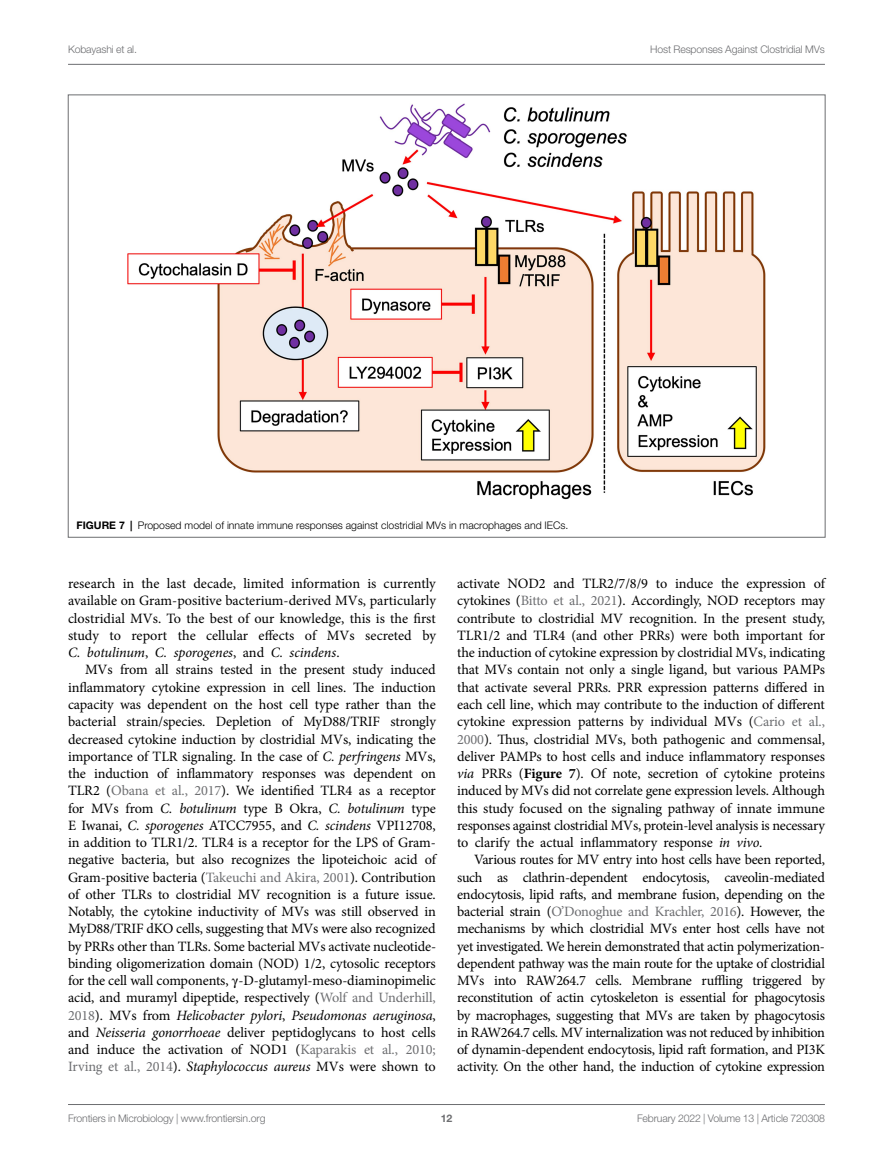
<style>
.page{position:relative;width:893px;height:1170px;background:#fff}
.page>*{position:absolute;margin:0;border:0;box-sizing:border-box;transform-origin:0 0}
.TEXT{font:14.25px/17.2px "Minion Pro";letter-spacing:-.015em;color:#000;text-align:justify}
.TEXT_FLUSH{font:14.25px/17.2px "Minion Pro";color:#000;text-align:justify}
.t1{font:300 10.5px "Helvetica Neue LT Std";letter-spacing:-.015em;color:#6d6e71}
.FIG_LEG{font:300 10.5px "Helvetica Neue LT Std";color:#000}
.t2{font:700 10.5px "Helvetica Neue LT Std";color:#6d6e71}
.s1{font-weight:700}
.s2{font-style:italic}
.s3{color:#6d6e71}
.s4{font-family:"STIX General"}
</style>
<div class="page">
<hr style="left:68px;top:64px;width:757px;height:1px;background:#6d6e71">
<hr style="left:68px;top:1104px;width:757px;height:1px;background:#6d6e71">
<img style="left:128px;top:103px;width:638px;height:396px">
<p class="t1" style="left:68px;top:42px;width:70px">Kobayashi et al.</p>
<p class="t1" style="left:650px;top:42px;width:176px">Host Responses Against Clostridial MVs</p>
<p class="FIG_LEG" style="left:77px;top:518px;width:493px"><span class="s1">FIGURE 7 |</span> Proposed model of innate immune responses against clostridial MVs in macrophages and IECs.</p>
<p class="TEXT_FLUSH" style="left:68px;top:575px;width:369px">research in the last decade, limited information is currently available on Gram-positive bacterium-derived MVs, particularly clostridial MVs. To the best of our knowledge, this is the first study to report the cellular effects of MVs secreted by <span class="s2">C. botulinum</span>, <span class="s2">C. sporogenes</span>, and <span class="s2">C. scindens</span>.</p>
<p class="TEXT" style="left:68px;top:661px;width:370px;text-indent:17px">MVs from all strains tested in the present study induced inflammatory cytokine expression in cell lines. The induction capacity was dependent on the host cell type rather than the bacterial strain/species. Depletion of MyD88/TRIF strongly decreased cytokine induction by clostridial MVs, indicating the importance of TLR signaling. In the case of <span class="s2">C. perfringens</span> MVs, the induction of inflammatory responses was dependent on TLR2 (<span class="s3">Obana et al., 2017</span>). We identified TLR4 as a receptor for MVs from <span class="s2">C. botulinum</span> type B Okra, <span class="s2">C. botulinum</span> type E Iwanai, <span class="s2">C. sporogenes</span> ATCC7955, and <span class="s2">C. scindens</span> VPI12708, in addition to TLR1/2. TLR4 is a receptor for the LPS of Gram&shy;negative bacteria, but also recognizes the lipoteichoic acid of Gram-positive bacteria (<span class="s3">Takeuchi and Akira, 2001</span>). Contribution of other TLRs to clostridial MV recognition is a future issue.<br>Notably, the cytokine inductivity of MVs was still observed in MyD88/TRIF dKO cells, suggesting that MVs were also recognized by PRRs other than TLRs. Some bacterial MVs activate nucleotide&shy;binding oligomerization domain (NOD) 1/2, cytosolic receptors for the cell wall components, <span class="s4">γ</span>-D-glutamyl-meso-diaminopimelic acid, and muramyl dipeptide, respectively (<span class="s3">Wolf and Underhill, 2018</span>). MVs from <span class="s2">Helicobacter pylori</span>, <span class="s2">Pseudomonas aeruginosa</span>, and <span class="s2">Neisseria gonorrhoeae</span> deliver peptidoglycans to host cells and induce the activation of NOD1 (<span class="s3">Kaparakis et al., 2010; Irving et al., 2014</span>). <span class="s2">Staphylococcus aureus</span> MVs were shown to</p>
<p class="TEXT" style="left:457px;top:575px;width:369px">activate NOD2 and TLR2/7/8/9 to induce the expression of cytokines (<span class="s3">Bitto et al., 2021</span>). Accordingly, NOD receptors may contribute to clostridial MV recognition. In the present study, TLR1/2 and TLR4 (and other PRRs) were both important for the induction of cytokine expression by clostridial MVs, indicating that MVs contain not only a single ligand, but various PAMPs that activate several PRRs. PRR expression patterns differed in each cell line, which may contribute to the induction of different cytokine expression patterns by individual MVs (<span class="s3">Cario et al., 2000</span>). Thus, clostridial MVs, both pathogenic and commensal, deliver PAMPs to host cells and induce inflammatory responses <span class="s2">via</span> PRRs (<span class="s1">Figure 7</span>). Of note, secretion of cytokine proteins induced by MVs did not correlate gene expression levels. Although this study focused on the signaling pathway of innate immune responses against clostridial MVs, protein-level analysis is necessary to clarify the actual inflammatory response <span class="s2">in vivo</span>.</p>
<p class="TEXT" style="left:457px;top:851px;width:369px;text-indent:17px">Various routes for MV entry into host cells have been reported, such as clathrin-dependent endocytosis, caveolin-mediated endocytosis, lipid rafts, and membrane fusion, depending on the bacterial strain (<span class="s3">O’Donoghue and Krachler, 2016</span>). However, the mechanisms by which clostridial MVs enter host cells have not yet investigated. We herein demonstrated that actin polymerization&shy;dependent pathway was the main route for the uptake of clostridial MVs into RAW264.7 cells. Membrane ruffling triggered by reconstitution of actin cytoskeleton is essential for phagocytosis by macrophages, suggesting that MVs are taken by phagocytosis in RAW264.7 cells. MV internalization was not reduced by inhibition of dynamin-dependent endocytosis, lipid raft formation, and PI3K activity. On the other hand, the induction of cytokine expression</p>
<p class="t1" style="left:68px;top:1111px;width:199px">Frontiers in Microbiology | www.frontiersin.org</p>
<p class="t2" style="left:441px;top:1111px;width:13px">12</p>
<p class="t1" style="left:637px;top:1111px;width:189px">February 2022 | Volume 13 | Article 720308</p>
</div>
